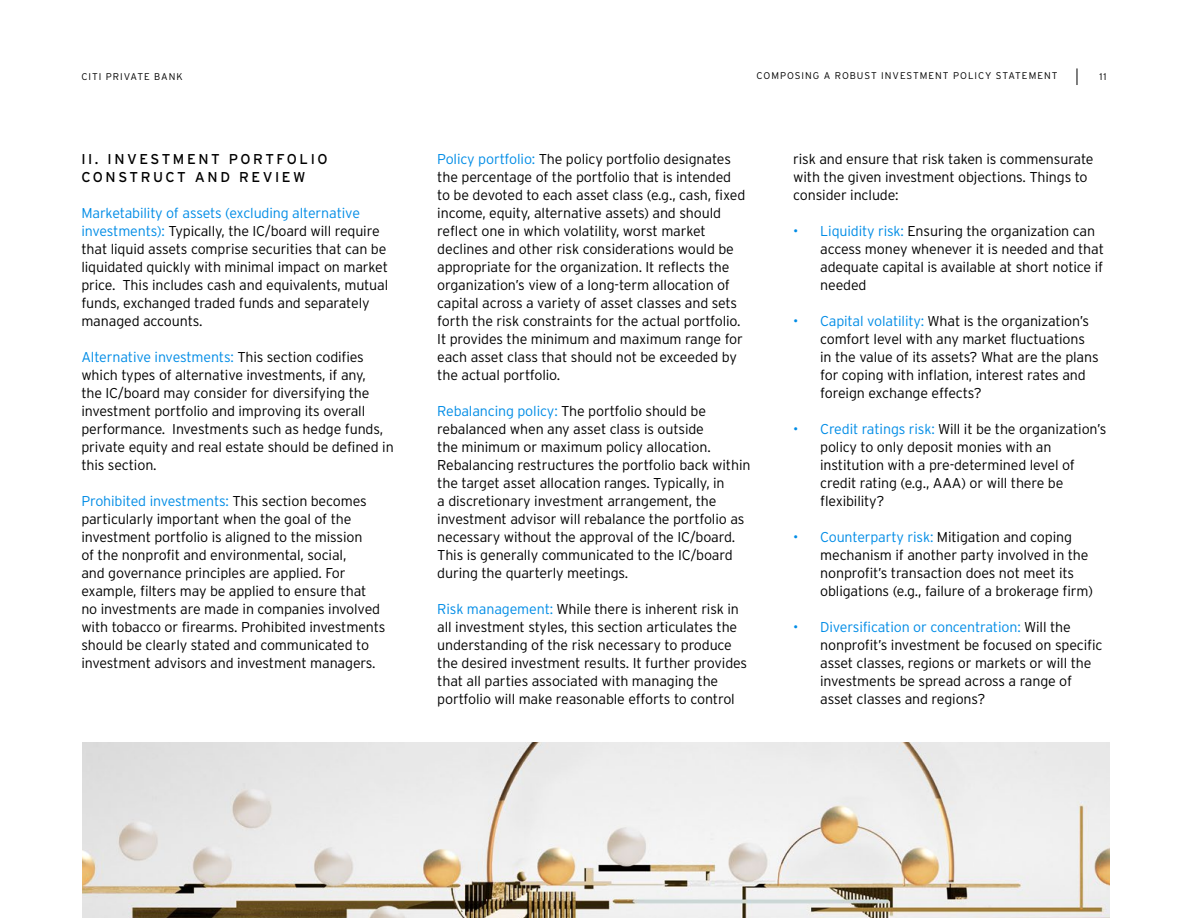
<style>
.page{position:relative;width:1188px;height:918px;background:#fff}
.page>*{position:absolute;margin:0;border:0;box-sizing:border-box;transform-origin:0 0}
.t1{font:300 14.25px/18px "Interstate";letter-spacing:-.01em;color:#000}
.t2{font:14.25px/18px "Interstate";letter-spacing:.18em;color:#000}
.Page_info_6_5pt{font:300 9.75px "Interstate";letter-spacing:.1em;color:#000}
.s1{color:#008ce6}
</style>
<div class="page">
<svg style="left:1077px;top:68px;width:1px;height:17px"></svg>
<img style="left:82px;top:743px;width:1028px;height:175px">
<p class="Page_info_6_5pt" style="left:81px;top:71px;width:103px">CITI PRIVATE BANK</p>
<p class="Page_info_6_5pt" style="left:757px;top:70px;width:302px">COMPOSING A ROBUST INVESTMENT POLICY STATEMENT</p>
<p class="Page_info_6_5pt" style="left:1100px;top:71px;width:9px">11</p>
<p class="t2" style="left:81px;top:150px;width:248px">II. INVESTMENT PORTFOLIO<br>CONSTRUCT AND REVIEW</p>
<p class="t1" style="left:81px;top:204px;width:308px"><span class="s1">Marketability of assets (excluding alternative investments):</span> Typically, the IC/board will require that liquid assets comprise securities that can be liquidated quickly with minimal impact on market price. This includes cash and equivalents, mutual funds, exchanged traded funds and separately managed accounts.</p>
<p class="t1" style="left:81px;top:348px;width:314px"><span class="s1">Alternative investments:</span> This section codifies which types of alternative investments, if any,<br>the IC/board may consider for diversifying the investment portfolio and improving its overall performance. Investments such as hedge funds, private equity and real estate should be defined in this section.</p>
<p class="t1" style="left:81px;top:492px;width:306px"><span class="s1">Prohibited investments:</span> This section becomes particularly important when the goal of the investment portfolio is aligned to the mission<br>of the nonprofit and environmental, social,<br>and governance principles are applied. For example, filters may be applied to ensure that no investments are made in companies involved with tobacco or firearms. Prohibited investments should be clearly stated and communicated to investment advisors and investment managers.</p>
<p class="t1" style="left:437px;top:150px;width:310px"><span class="s1">Policy portfolio:</span> The policy portfolio designates the percentage of the portfolio that is intended to be devoted to each asset class (e.g., cash, fixed income, equity, alternative assets) and should reflect one in which volatility, worst market declines and other risk considerations would be appropriate for the organization. It reflects the organization’s view of a long-term allocation of capital across a variety of asset classes and sets forth the risk constraints for the actual portfolio.<br>It provides the minimum and maximum range for each asset class that should not be exceeded by the actual portfolio.</p>
<p class="t1" style="left:437px;top:402px;width:315px"><span class="s1">Rebalancing policy:</span> The portfolio should be rebalanced when any asset class is outside<br>the minimum or maximum policy allocation.<br>Rebalancing restructures the portfolio back within the target asset allocation ranges. Typically, in<br>a discretionary investment arrangement, the investment advisor will rebalance the portfolio as necessary without the approval of the IC/board.<br>This is generally communicated to the IC/board during the quarterly meetings.</p>
<p class="t1" style="left:437px;top:600px;width:311px"><span class="s1">Risk management:</span> While there is inherent risk in all investment styles, this section articulates the understanding of the risk necessary to produce the desired investment results. It further provides that all parties associated with managing the portfolio will make reasonable efforts to control</p>
<p class="t1" style="left:793px;top:150px;width:302px">risk and ensure that risk taken is commensurate with the given investment objections. Things to consider include:</p>
<p class="t1" style="left:820px;top:222px;width:285px;text-indent:-27px"><span class="s1">• Liquidity risk:</span> Ensuring the organization can access money whenever it is needed and that adequate capital is available at short notice if needed</p>
<p class="t1" style="left:820px;top:312px;width:280px;text-indent:-27px"><span class="s1">• Capital volatility:</span> What is the organization’s comfort level with any market fluctuations in the value of its assets? What are the plans for coping with inflation, interest rates and foreign exchange effects?</p>
<p class="t1" style="left:820px;top:420px;width:288px;text-indent:-27px"><span class="s1">• Credit ratings risk:</span> Will it be the organization’s policy to only deposit monies with an institution with a pre-determined level of credit rating (e.g., AAA) or will there be flexibility?</p>
<p class="t1" style="left:820px;top:528px;width:274px;text-indent:-27px"><span class="s1">• Counterparty risk:</span> Mitigation and coping mechanism if another party involved in the nonprofit’s transaction does not meet its obligations (e.g., failure of a brokerage firm)</p>
<p class="t1" style="left:820px;top:618px;width:284px;text-indent:-27px"><span class="s1">• Diversification or concentration:</span> Will the nonprofit’s investment be focused on specific asset classes, regions or markets or will the investments be spread across a range of asset classes and regions?</p>
</div>
